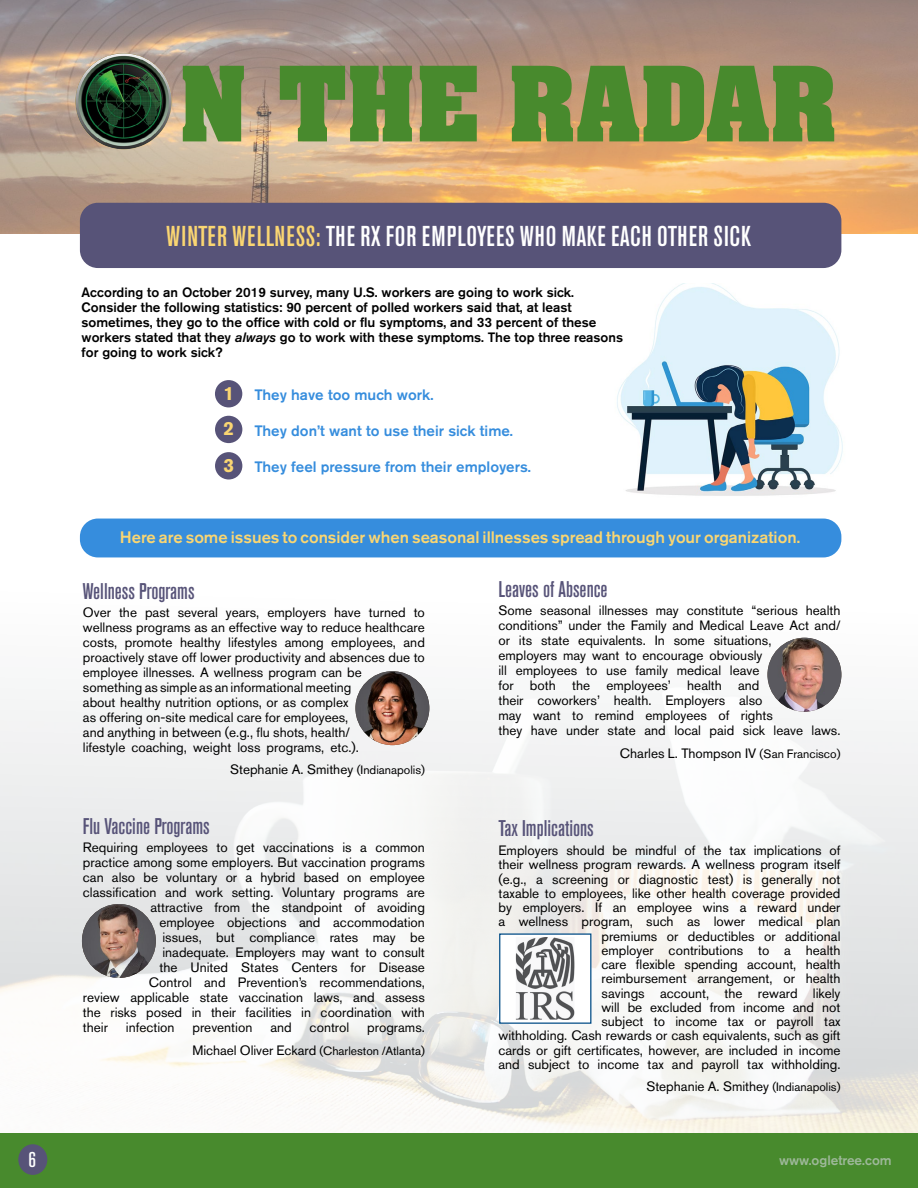
<style>
.page{position:relative;width:918px;height:1188px;background:#fff}
.page>*{position:absolute;margin:0;border:0;box-sizing:border-box;transform-origin:0 0}
.t1{font:700 88.2px "Aachen";letter-spacing:.01em;color:#488a2d}
.t2{font:500 condensed 28.5px "Akzidenz Grotesk BE";letter-spacing:.03em;color:#fff}
.t3{font:500 condensed 22.5px "Akzidenz Grotesk BE";color:#575378}
.t4{font:500 condensed 21.3px "Akzidenz Grotesk BE";color:#fff}
.t5{font:700 18.9px/35.7px "Akzidenz Grotesk BE";color:#fad672;text-align:justify}
.t6{font:500 16.5px "Akzidenz Grotesk BE";color:#fad672}
.t7{font:500 15px "Akzidenz Grotesk BE";color:#368ddd}
.t8{font:13.5px/15px "Akzidenz Grotesk BE";color:#000}
.t9{font:500 13.5px/15px "Akzidenz Grotesk BE";color:#000}
.t10{font:500 13.5px "Akzidenz Grotesk BE";color:#9db899}
.t11{font:12px "Akzidenz Grotesk BE";color:#000}
.s1{color:#fad672}
.s2{font-style:italic}
.s3{font-size:12px}
.s4{font-size:13.5px}
</style>
<div class="page">
<img style="left:0;top:557px;width:918px;height:577px">
<img style="left:0;top:0;width:918px;height:233px">
<div style="left:0;top:1134px;width:918px;height:54px;background:#488a2d"></div>
<img style="left:75px;top:53px;width:97px;height:96px;border-radius:48px">
<div style="left:80px;top:203px;width:761px;height:65px;background:#575378;border-radius:18px"></div>
<div style="left:80px;top:519px;width:761px;height:38px;background:#368ddd;border-radius:18px"></div>
<div style="left:18px;top:1144px;width:29px;height:31px;background:#575378;border-radius:50%"></div>
<img style="left:355px;top:671px;width:74px;height:74px;border-radius:37px">
<div style="left:215px;top:380px;width:27px;height:27px;background:#575378;border-radius:50%"></div>
<div style="left:215px;top:416px;width:27px;height:27px;background:#575378;border-radius:50%"></div>
<div style="left:215px;top:452px;width:27px;height:28px;background:#575378;border-radius:50%"></div>
<img style="left:82px;top:904px;width:74px;height:74px;border-radius:37px">
<div style="left:500px;top:934px;width:91px;height:89px;background:#fff"></div>
<img style="left:515px;top:937px;width:60px;height:82px">
<div style="left:499px;top:933px;width:92px;height:91px;border:1px solid #004b85"></div>
<img style="left:617px;top:283px;width:226px;height:213px">
<img style="left:767px;top:638px;width:74px;height:74px;border-radius:37px">
<h1 class="t1" style="left:179px;top:37px;width:660px">N THE RADAR</h1>
<h2 class="t2" style="left:167px;top:220px;width:586px"><span class="s1">WINTER WELLNESS:</span> THE RX FOR EMPLOYEES WHO MAKE EACH OTHER SICK</h2>
<p class="t9" style="left:82px;top:284px;width:543px">According to an October 2019 survey, many U.S. workers are going to work sick.<br>Consider the following statistics: 90 percent of polled workers said that, at least sometimes, they go to the office with cold or flu symptoms, and 33 percent of these workers stated that they <span class="s2">always</span> go to work with these symptoms. The top three reasons for going to work sick?</p>
<h3 class="t5" style="left:223px;top:376px;width:12px">1<br>2<br>3</h3>
<p class="t7" style="left:254px;top:385px;width:181px">They have too much work.</p>
<p class="t7" style="left:254px;top:421px;width:260px">They don’t want to use their sick time.</p>
<p class="t7" style="left:254px;top:457px;width:278px">They feel pressure from their employers.</p>
<p class="t6" style="left:120px;top:527px;width:682px">Here are some issues to consider when seasonal illnesses spread through your organization.</p>
<h3 class="t3" style="left:83px;top:578px;width:113px">Wellness Programs</h3>
<p class="t8" style="left:83px;top:604px;width:344px">Over the past several years, employers have turned to wellness programs as an effective way to reduce healthcare costs, promote healthy lifestyles among employees, and proactively stave off lower productivity and absences due to employee illnesses. A wellness program can be<br>something as simple as an informational meeting<br>about healthy nutrition options, or as complex<br>as offering on-site medical care for employees,<br>and anything in between (e.g., flu shots, health/<br>lifestyle coaching, weight loss programs, etc.).</p>
<p class="t8" style="left:230px;top:762px;width:196px">Stephanie A. Smithey <span class="s3">(Indianapolis)</span></p>
<h3 class="t3" style="left:499px;top:577px;width:111px">Leaves of Absence</h3>
<p class="t8" style="left:499px;top:603px;width:344px">Some seasonal illnesses may constitute “serious health conditions” under the Family and Medical Leave Act and/ or its state equivalents. In some situations,<br>employers may want to encourage obviously<br>ill employees to use family medical leave<br>for both the employees’ health and<br>their coworkers’ health. Employers also<br>may want to remind employees of rights<br>they have under state and local paid sick leave laws.</p>
<p class="t8" style="left:620px;top:745px;width:222px">Charles L. Thompson IV <span class="s3">(San Francisco)</span></p>
<h3 class="t3" style="left:83px;top:814px;width:128px">Flu Vaccine Programs</h3>
<p class="t8" style="left:83px;top:840px;width:344px">Requiring employees to get vaccinations is a common</p>
<p class="t8" style="left:83px;top:855px;width:343px">practice among some employers. But vaccination programs</p>
<p class="t8" style="left:83px;top:870px;width:344px">can also be voluntary or a hybrid based on employee</p>
<p class="t8" style="left:83px;top:885px;width:344px">classification and work setting. Voluntary programs are</p>
<p class="t8" style="left:150px;top:900px;width:276px">attractive from the standpoint of avoiding</p>
<p class="t8" style="left:159px;top:915px;width:267px">employee objections and accommodation</p>
<p class="t8" style="left:162px;top:930px;width:264px">issues, but compliance rates may be</p>
<p class="t8" style="left:162px;top:945px;width:264px">inadequate. Employers may want to consult</p>
<p class="t8" style="left:159px;top:960px;width:267px">the United States Centers for Disease</p>
<p class="t8" style="left:149px;top:975px;width:277px">Control and Prevention’s recommendations,</p>
<p class="t8" style="left:83px;top:990px;width:343px">review applicable state vaccination laws, and assess</p>
<p class="t8" style="left:83px;top:1005px;width:344px">the risks posed in their facilities in coordination with</p>
<p class="t8" style="left:83px;top:1020px;width:27px">their</p>
<p class="t8" style="left:126px;top:1020px;width:50px">infection</p>
<p class="t8" style="left:193px;top:1020px;width:61px">prevention</p>
<p class="t8" style="left:270px;top:1020px;width:23px">and</p>
<p class="t8" style="left:310px;top:1020px;width:41px">control</p>
<p class="t8" style="left:367px;top:1020px;width:59px">programs.</p>
<p class="t11" style="left:193px;top:1043px;width:234px"><span class="s4">Michael Oliver Eckard</span> (Charleston /Atlanta)</p>
<h3 class="t3" style="left:499px;top:815px;width:97px">Tax Implications</h3>
<p class="t8" style="left:499px;top:843px;width:344px;line-height:14.2px;text-align:right">Employers should be mindful of the tax implications of their wellness program rewards. A wellness program itself (e.g., a screening or diagnostic test) is generally not taxable to employees, like other health coverage provided by employers. If an employee wins a reward under a wellness program, such as lower medical plan premiums or deductibles or additional<br>employer contributions to a health<br>care flexible spending account, health<br>reimbursement arrangement, or health<br>savings account, the reward likely<br>will be excluded from income and not<br>subject to income tax or payroll tax<br>withholding. Cash rewards or cash equivalents, such as gift cards or gift certificates, however, are included in income and subject to income tax and payroll tax withholding.</p>
<p class="t8" style="left:646px;top:1079px;width:196px">Stephanie A. Smithey <span class="s3">(Indianapolis)</span></p>
<h3 class="t4" style="left:29px;top:1148px;width:9px">6</h3>
<p class="t10" style="left:779px;top:1152px;width:114px">www.ogletree.com</p>
</div>
